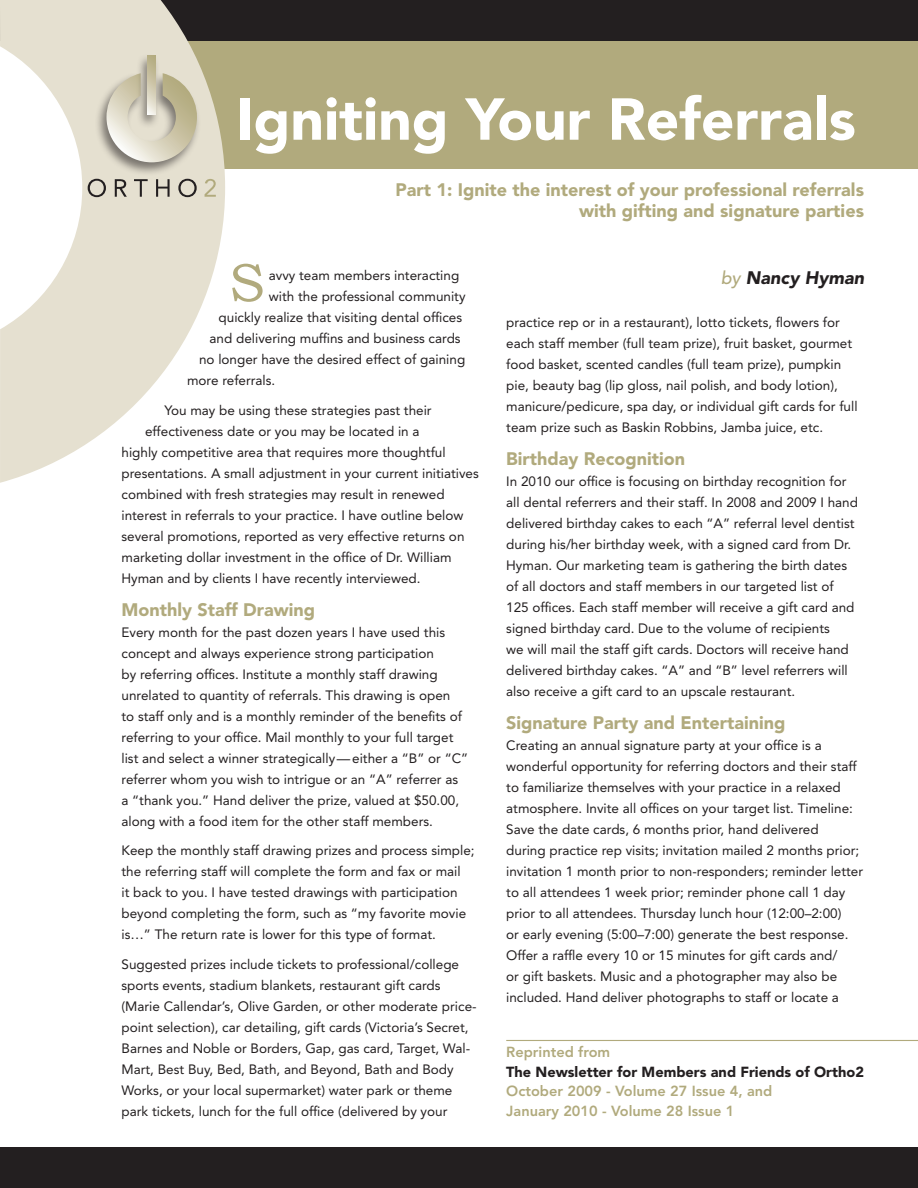
<style>
.page{position:relative;width:918px;height:1188px;background:#fff}
.page>*{position:absolute;margin:0;border:0;box-sizing:border-box;transform-origin:0 0}
.Article_Title{font:900 58.5px "Avenir LT Std";color:#fff}
.Normal_paragraph{font:54.15px "Bookman Old Style";color:#b1aa7d}
.Article_Subtitle{font:900 18px "Avenir LT Std";color:#b1aa7d}
.Sub_Head{font:900 18px "Avenir LT Std";color:#b1aa7d}
.Byline{font:italic 900 18px "Avenir LT Std";color:#231f20}
.Date_and_volume{font:800 14.55px "Avenir LT Std";color:#b1aa7d}
.Newsletter_for{font:900 14.55px "Avenir LT Std";color:#231f20}
.Reprinted_from{font:800 14.55px "Avenir LT Std";color:#b1aa7d}
.Normal_paragraph-2{font:13.5px/21px "Avenir LT Std";color:#231f20}
.s1{font-weight:500;color:#b1aa7d}
</style>
<div class="page">
<div style="left:0;top:1148px;width:918px;height:40px;background:#231f20"></div>
<div style="left:171px;top:0;width:747px;height:169px;background:#b1aa7d"></div>
<div style="left:0;top:0;width:918px;height:40px;background:#231f20"></div>
<svg style="left:0;top:0;width:225px;height:483px;fill:#e5e0d0"></svg>
<div style="left:95px;top:71px;width:106px;height:104px;background:#231f20;opacity:.55"></div>
<svg style="left:106px;top:73px;width:91px;height:89px;background:#d0cab6"></svg>
<div style="left:136px;top:54px;width:24px;height:75px;background:#231f20;opacity:.55"></div>
<svg style="left:148px;top:56px;width:8px;height:59px"></svg>
<svg style="left:88px;top:179px;width:18px;height:18px"></svg>
<svg style="left:115px;top:179px;width:12px;height:18px"></svg>
<svg style="left:134px;top:179px;width:14px;height:18px"></svg>
<svg style="left:156px;top:179px;width:14px;height:18px"></svg>
<svg style="left:178px;top:179px;width:19px;height:18px"></svg>
<svg style="left:205px;top:179px;width:11px;height:18px"></svg>
<hr style="left:506px;top:1040px;width:412px;height:1px;background:#b1aa7d">
<p class="Article_Title" style="left:236px;top:84px;width:621px">Igniting Your Referrals</p>
<p class="Article_Subtitle" style="left:395px;top:179px;width:470px">Part 1: Ignite the interest of your professional referrals</p>
<p class="Article_Subtitle" style="left:579px;top:200px;width:286px">with gifting and signature parties</p>
<p class="Normal_paragraph" style="left:229px;top:247px;width:37px">S</p>
<p class="Normal_paragraph-2" style="left:269px;top:265px;width:192px">avvy team members interacting</p>
<p class="Normal_paragraph-2" style="left:269px;top:286px;width:198px">with the professional community</p>
<p class="Normal_paragraph-2" style="left:219px;top:307px;width:245px">quickly realize that visiting dental offices</p>
<p class="Normal_paragraph-2" style="left:210px;top:328px;width:253px">and delivering muffins and business cards</p>
<p class="Normal_paragraph-2" style="left:199px;top:349px;width:268px">no longer have the desired effect of gaining</p>
<p class="Normal_paragraph-2" style="left:187px;top:370px;width:90px">more referrals.</p>
<p class="Normal_paragraph-2" style="left:165px;top:400px;width:269px">You may be using these strategies past their</p>
<p class="Normal_paragraph-2" style="left:145px;top:421px;width:276px">effectiveness date or you may be located in a</p>
<p class="Normal_paragraph-2" style="left:122px;top:442px;width:326px">highly competitive area that requires more thoughtful</p>
<p class="Normal_paragraph-2" style="left:122px;top:463px;width:359px">presentations. A small adjustment in your current initiatives</p>
<p class="Normal_paragraph-2" style="left:122px;top:484px;width:325px">combined with fresh strategies may result in renewed</p>
<p class="Normal_paragraph-2" style="left:122px;top:505px;width:343px">interest in referrals to your practice. I have outline below</p>
<p class="Normal_paragraph-2" style="left:122px;top:526px;width:345px">several promotions, reported as very effective returns on</p>
<p class="Normal_paragraph-2" style="left:122px;top:547px;width:332px">marketing dollar investment in the office of Dr. William</p>
<p class="Normal_paragraph-2" style="left:122px;top:568px;width:301px">Hyman and by clients I have recently interviewed.</p>
<p class="Sub_Head" style="left:122px;top:598px;width:195px">Monthly Staff Drawing</p>
<p class="Normal_paragraph-2" style="left:122px;top:621px;width:348px">Every month for the past dozen years I have used this concept and always experience strong participation<br>by referring offices. Institute a monthly staff drawing unrelated to quantity of referrals. This drawing is open<br>to staff only and is a monthly reminder of the benefits of referring to your office. Mail monthly to your full target list and select a winner strategically—either a “B” or “C” referrer whom you wish to intrigue or an “A” referrer as a “thank you.” Hand deliver the prize, valued at $50.00, along with a food item for the other staff members.</p>
<p class="Normal_paragraph-2" style="left:122px;top:840px;width:355px">Keep the monthly staff drawing prizes and process simple; the referring staff will complete the form and fax or mail<br>it back to you. I have tested drawings with participation beyond completing the form, such as “my favorite movie is…” The return rate is lower for this type of format.</p>
<p class="Normal_paragraph-2" style="left:122px;top:954px;width:357px">Suggested prizes include tickets to professional/college sports events, stadium blankets, restaurant gift cards (Marie Callendar’s, Olive Garden, or other moderate price&shy;point selection), car detailing, gift cards (Victoria’s Secret, Barnes and Noble or Borders, Gap, gas card, Target, Wal-Mart, Best Buy, Bed, Bath, and Beyond, Bath and Body Works, or your local supermarket) water park or theme park tickets, lunch for the full office (delivered by your</p>
<p class="Byline" style="left:721px;top:266px;width:145px"><span class="s1">by</span> Nancy Hyman</p>
<p class="Normal_paragraph-2" style="left:506px;top:312px;width:353px">practice rep or in a restaurant), lotto tickets, flowers for each staff member (full team prize), fruit basket, gourmet food basket, scented candles (full team prize), pumpkin pie, beauty bag (lip gloss, nail polish, and body lotion), manicure/pedicure, spa day, or individual gift cards for full team prize such as Baskin Robbins, Jamba juice, etc.</p>
<p class="Sub_Head" style="left:506px;top:448px;width:180px">Birthday Recognition</p>
<p class="Normal_paragraph-2" style="left:506px;top:471px;width:353px">In 2010 our office is focusing on birthday recognition for all dental referrers and their staff. In 2008 and 2009 I hand delivered birthday cakes to each “A” referral level dentist during his/her birthday week, with a signed card from Dr.<br>Hyman. Our marketing team is gathering the birth dates of all doctors and staff members in our targeted list of 125 offices. Each staff member will receive a gift card and signed birthday card. Due to the volume of recipients<br>we will mail the staff gift cards. Doctors will receive hand delivered birthday cakes. “A” and “B” level referrers will also receive a gift card to an upscale restaurant.</p>
<p class="Sub_Head" style="left:506px;top:712px;width:281px">Signature Party and Entertaining</p>
<p class="Normal_paragraph-2" style="left:506px;top:735px;width:358px">Creating an annual signature party at your office is a wonderful opportunity for referring doctors and their staff to familiarize themselves with your practice in a relaxed atmosphere. Invite all offices on your target list. Timeline:<br>Save the date cards, 6 months prior, hand delivered<br>during practice rep visits; invitation mailed 2 months prior; invitation 1 month prior to non-responders; reminder letter to all attendees 1 week prior; reminder phone call 1 day prior to all attendees. Thursday lunch hour (12:00–2:00)<br>or early evening (5:00–7:00) generate the best response.<br>Offer a raffle every 10 or 15 minutes for gift cards and/<br>or gift baskets. Music and a photographer may also be included. Hand deliver photographs to staff or locate a</p>
<p class="Reprinted_from" style="left:506px;top:1044px;width:106px">Reprinted from</p>
<p class="Newsletter_for" style="left:506px;top:1063px;width:359px">The Newsletter for Members and Friends of Ortho2</p>
<p class="Date_and_volume" style="left:506px;top:1083px;width:268px">October 2009 - Volume 27 Issue 4, and</p>
<p class="Date_and_volume" style="left:506px;top:1102px;width:230px">January 2010 - Volume 28 Issue 1</p>
</div>
